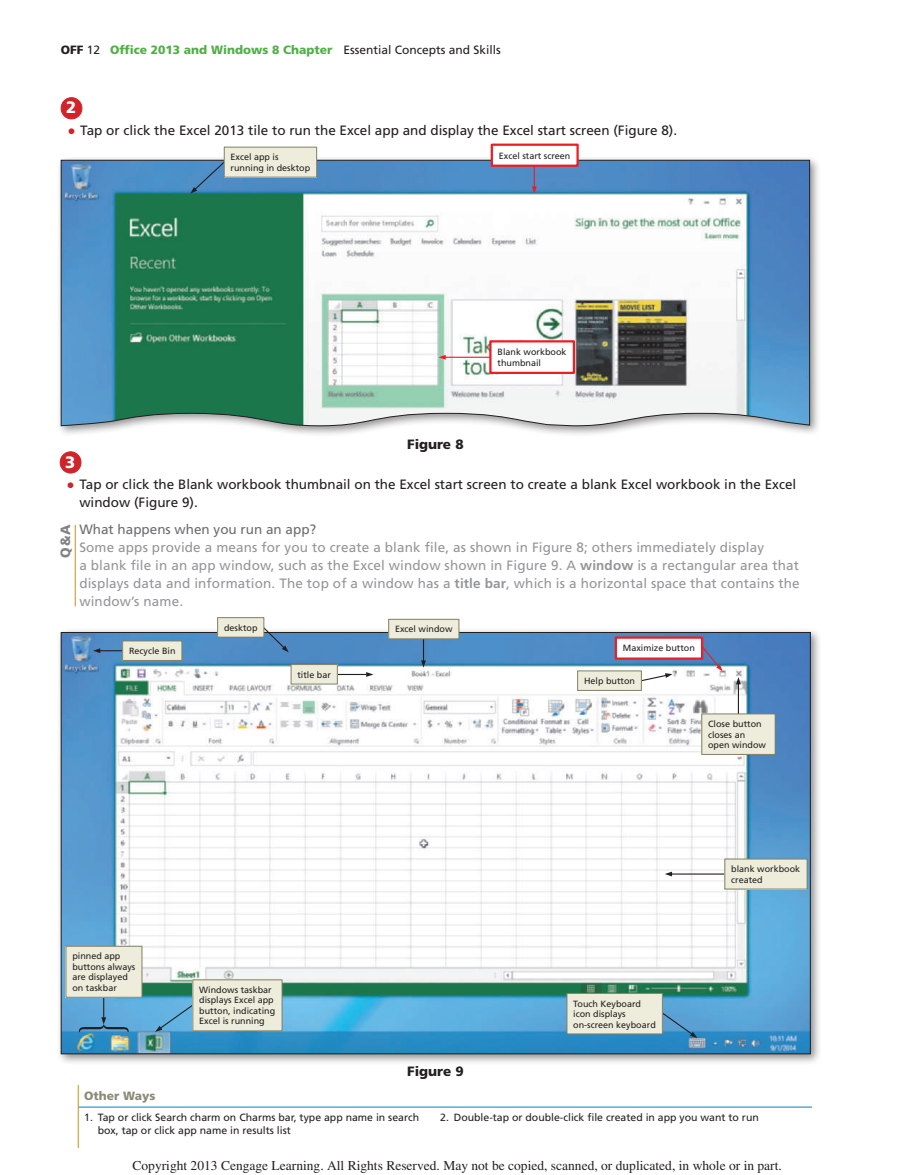
<style>
.page{position:relative;width:918px;height:1175px;background:#fff}
.page>*{position:absolute;margin:0;border:0;box-sizing:border-box;transform-origin:0 0}
.t1{font:900 16.5px "Frutiger LT Std";color:#fff}
.t2{font:13.5px/18px "Frutiger LT Std";letter-spacing:.01em;color:#939598}
.t3{font:13.5px/18px "Frutiger LT Std";color:#231f20}
.t4{font:13.5px "Times";color:#231f20}
.t5{font:13.5px "Frutiger LT Std";color:#6c6d70}
.t6{font:900 13.5px "Frutiger LT Std";color:#231f20}
.t7{font:900 13.5px "Frutiger LT Std";color:#808285}
.t8{font:12px "Frutiger LT Std";color:#231f20}
.t9{font:900 12px "Frutiger LT Std";color:#8c8a77}
.t10{font:10.5px/13.5px "Frutiger LT Std";color:#231f20}
.t11{font:9px/10.5px "Frutiger LT Std";color:#231f20}
.s1{font-weight:900}
.s2{font-weight:900;color:#51ae47}
.s3{font-weight:900;font-size:16.5px;color:#d1232a}
.s4{font-weight:700}
</style>
<div class="page">
<div style="left:60px;top:452px;width:21px;height:21px;background:#d1232a;border-radius:50%"></div>
<div style="left:60px;top:451px;width:21px;height:22px;border:1px solid #d1232a;border-radius:50%"></div>
<hr style="left:75px;top:525px;width:1px;height:81px;background:#cf910f">
<div style="left:56px;top:627px;width:766px;height:438px;background:#231f20;opacity:.5"></div>
<img style="left:63px;top:634px;width:746px;height:418px">
<svg style="left:78px;top:1085px;width:1px;height:22px"></svg>
<hr style="left:78px;top:1107px;width:1px;height:41px;background:#cf910f">
<hr style="left:79px;top:1106px;width:355px;height:1px;background:#0080c5">
<hr style="left:434px;top:1106px;width:378px;height:1px;background:#0080c5">
<svg style="left:256px;top:620px;width:33px;height:32px"></svg>
<hr style="left:423px;top:631px;width:1px;height:30px;background:#231f20">
<svg style="left:421px;top:660px;width:5px;height:7px"></svg>
<hr style="left:99px;top:650px;width:41px;height:1px;background:#231f20">
<svg style="left:93px;top:648px;width:7px;height:5px"></svg>
<div style="left:218px;top:617px;width:46px;height:20px;background:#eeeddb"></div>
<div style="left:217px;top:617px;width:47px;height:20px;border:1px solid #827f64"></div>
<div style="left:389px;top:619px;width:70px;height:20px;background:#eeeddb"></div>
<div style="left:388px;top:619px;width:71px;height:20px;border:1px solid #827f64"></div>
<div style="left:123px;top:641px;width:59px;height:19px;background:#eeeddb"></div>
<div style="left:122px;top:640px;width:60px;height:21px;border:1px solid #827f64"></div>
<svg style="left:642px;top:673px;width:31px;height:13px"></svg>
<hr style="left:326px;top:674px;width:41px;height:1px;background:#231f20">
<svg style="left:366px;top:672px;width:7px;height:5px"></svg>
<div style="left:291px;top:664px;width:46px;height:20px;background:#eeeddb"></div>
<div style="left:291px;top:664px;width:47px;height:20px;border:1px solid #827f64"></div>
<div style="left:578px;top:671px;width:63px;height:19px;background:#eeeddb"></div>
<svg style="left:698px;top:642px;width:25px;height:29px"></svg>
<hr style="left:738px;top:683px;width:1px;height:61px;background:#231f20">
<svg style="left:736px;top:677px;width:5px;height:7px"></svg>
<hr style="left:671px;top:873px;width:61px;height:1px;background:#231f20">
<svg style="left:665px;top:871px;width:7px;height:5px"></svg>
<div style="left:616px;top:637px;width:86px;height:21px;background:#fff"></div>
<div style="left:615px;top:636px;width:88px;height:23px;border:2px solid #ee1d23"></div>
<div style="left:725px;top:859px;width:82px;height:30px;background:#eeeddb"></div>
<div style="left:724px;top:858px;width:83px;height:31px;border:1px solid #827f64"></div>
<svg style="left:155px;top:1002px;width:40px;height:30px"></svg>
<svg style="left:657px;top:1008px;width:40px;height:30px"></svg>
<div style="left:193px;top:979px;width:89px;height:51px;background:#eeeddb"></div>
<div style="left:192px;top:979px;width:90px;height:52px;border:1px solid #827f64"></div>
<div style="left:567px;top:993px;width:95px;height:41px;background:#eeeddb"></div>
<div style="left:567px;top:993px;width:96px;height:41px;border:1px solid #827f64"></div>
<hr style="left:103px;top:977px;width:1px;height:41px;background:#231f20">
<svg style="left:79px;top:1017px;width:50px;height:15px"></svg>
<div style="left:66px;top:946px;width:76px;height:51px;background:#eeeddb"></div>
<div style="left:66px;top:945px;width:76px;height:52px;border:1px solid #827f64"></div>
<div style="left:702px;top:714px;width:73px;height:40px;background:#eeeddb"></div>
<div style="left:701px;top:713px;width:75px;height:41px;border:1px solid #827f64"></div>
<div style="left:61px;top:98px;width:21px;height:21px;background:#d1232a;border-radius:50%"></div>
<div style="left:61px;top:97px;width:21px;height:22px;border:1px solid #d1232a;border-radius:50%"></div>
<div style="left:56px;top:155px;width:766px;height:282px;background:#231f20;opacity:.5"></div>
<svg style="left:60px;top:159px;width:750px;height:267px"></svg>
<svg style="left:190px;top:156px;width:40px;height:38px"></svg>
<div style="left:224px;top:147px;width:93px;height:30px;background:#eeeddb"></div>
<div style="left:224px;top:147px;width:93px;height:30px;border:1px solid #827f64"></div>
<hr style="left:445px;top:357px;width:50px;height:1px;background:#ee1d23">
<svg style="left:438px;top:355px;width:8px;height:5px"></svg>
<div style="left:490px;top:341px;width:84px;height:32px;background:#fff"></div>
<div style="left:489px;top:340px;width:86px;height:34px;border:2px solid #ee1d23"></div>
<hr style="left:534px;top:149px;width:1px;height:38px;background:#ee1d23">
<svg style="left:532px;top:186px;width:5px;height:8px"></svg>
<div style="left:492px;top:145px;width:86px;height:21px;background:#fff"></div>
<div style="left:491px;top:144px;width:88px;height:23px;border:2px solid #ee1d23"></div>
<h3 class="t8" style="left:61px;top:43px;width:442px"><span class="s1">OFF</span> 12 <span class="s2">Of!ce 2013 and Windows 8 Chapter</span> Essential Concepts and Skills</h3>
<h1 class="t1" style="left:66px;top:98px;width:12px">2</h1>
<h2 class="t3" style="left:68px;top:122px;width:611px"><span class="s3">•</span> Tap or click the Excel 2013 tile to run the Excel app and display the Excel start screen (Figure 8).</h2>
<p class="t11" style="left:231px;top:152px;width:81px">Excel app is running in desktop</p>
<p class="t11" style="left:499px;top:150px;width:73px">Excel start screen</p>
<h2 class="t6" style="left:407px;top:436px;width:58px">Figure 8</h2>
<p class="t11" style="left:498px;top:347px;width:71px">Blank workbook thumbnail</p>
<h1 class="t1" style="left:65px;top:452px;width:12px">3</h1>
<h2 class="t3" style="left:79px;top:476px;width:718px;text-indent:-13px"><span class="s3">•</span> Tap or click the Blank workbook thumbnail on the Excel start screen to create a blank Excel workbook in the Excel window (Figure 9).</h2>
<h2 class="t5" style="left:79px;top:522px;width:239px">What happens when you run an app?</h2>
<p class="t2" style="left:79px;top:539px;width:722px">Some apps provide a means for you to create a blank !le, as shown in Figure 8; others immediately display<br>a blank !le in an app window, such as the Excel window shown in Figure 9. A <span class="s4">window</span> is a rectangular area that displays data and information. The top of a window has a <span class="s4">title bar</span>, which is a horizontal space that contains the window’s name.</p>
<h2 class="t7" style="left:57px;top:557px;width:34px;rotate:-90deg">Q&amp;A</h2>
<p class="t11" style="left:129px;top:645px;width:48px">Recycle Bin</p>
<p class="t11" style="left:224px;top:622px;width:35px">desktop</p>
<p class="t11" style="left:395px;top:624px;width:59px">Excel window</p>
<p class="t11" style="left:297px;top:669px;width:35px">title bar</p>
<p class="t11" style="left:72px;top:951px;width:65px">pinned app buttons always are displayed on taskbar</p>
<p class="t11" style="left:199px;top:984px;width:78px">Windows taskbar displays Excel app button, indicating<br>Excel is running</p>
<h2 class="t6" style="left:407px;top:1063px;width:58px">Figure 9</h2>
<p class="t11" style="left:623px;top:643px;width:74px">Maximize button</p>
<p class="t11" style="left:584px;top:675px;width:53px">Help button</p>
<p class="t11" style="left:708px;top:718px;width:59px">Close button closes an open window</p>
<p class="t11" style="left:731px;top:863px;width:71px">blank workbook created</p>
<p class="t11" style="left:573px;top:998px;width:84px">Touch Keyboard icon displays on-screen keyboard</p>
<h3 class="t9" style="left:84px;top:1088px;width:73px">Other Ways</h3>
<p class="t10" style="left:98px;top:1110px;width:323px;text-indent:-14px">1. Tap or click Search charm on Charms bar, type app name in search box, tap or click app name in results list</p>
<p class="t10" style="left:440px;top:1110px;width:320px">2. Double-tap or double-click !le created in app you want to run</p>
<h2 class="t4" style="left:132px;top:1157px;width:651px">Copyright 2013 Cengage Learning. All Rights Reserved. May not be copied, scanned, or duplicated, in whole or in part.</h2>
</div>
